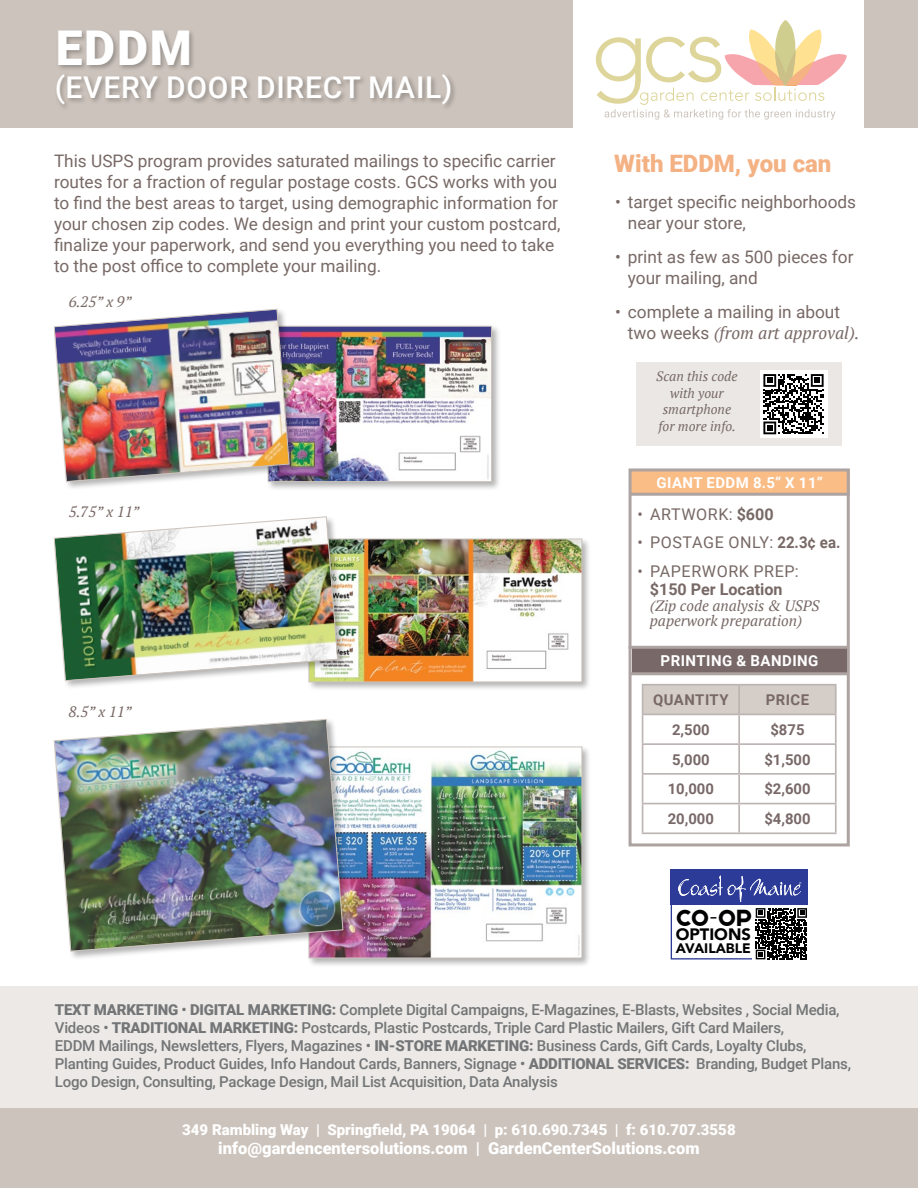
<style>
.page{position:relative;width:918px;height:1188px;background:#fff}
.page>*{position:absolute;margin:0;border:0;box-sizing:border-box;transform-origin:0 0}
.t1{font:900 48px "Roboto";color:#fff}
.t2{font:500 30px "Roboto";letter-spacing:.025em;color:#fff}
.t3{font:900 24px "Roboto";color:#f4b183}
.t4{font:23.25px "Republiko";color:#000}
.t5{font:17.25px/21px "Roboto";color:#776965}
.t6{font:italic 17.25px "PT Serif";color:#776965}
.t7{font:900 16.5px "Roboto";color:#fff}
.t8{font:900 16.5px "Avenir";color:#000}
.t9{font:16.2px "Roboto";letter-spacing:.035em;color:#776965}
.t10{font:700 16.2px "Roboto";color:#776965}
.t11{font:500 15px/18px "Roboto";letter-spacing:-.015em;color:#737577}
.t12{font:italic 15px/15px "PT Serif";color:#776965}
.t13{font:900 15px "Roboto";color:#fff}
.t14{font:700 15px "Roboto";letter-spacing:.03em;color:#fff}
.t15{font:700 14.85px "Roboto";color:#786968}
.t16{font:700 14.85px "Roboto";letter-spacing:.035em;color:#786968}
.t17{font:900 13.8px "Avenir";color:#000}
.t18{font:italic 13.5px/16.5px "PT Serif";color:#776965;text-align:center}
.s1{font-family:"Roboto";font-style:normal}
.s2{font-weight:700}
.s3{font-weight:900}
</style>
<div class="page">
<div style="left:0;top:1108px;width:918px;height:80px;background:#ccc3bc"></div>
<div style="left:0;top:986px;width:918px;height:122px;background:#ece9e6"></div>
<div style="left:0;top:0;width:918px;height:127px;background:#ccc3bc"></div>
<div style="left:574px;top:0;width:290px;height:128px;background:#fff"></div>
<svg style="left:596px;top:20px;width:251px;height:100px"></svg>
<div style="left:55px;top:29px;width:403px;height:83px;background:#000;opacity:.27"></div>
<div style="left:307px;top:537px;width:285px;height:154px;background:#000;opacity:.3"></div>
<img style="left:347px;top:539px;width:235px;height:143px">
<div style="left:53px;top:515px;width:294px;height:175px;background:#000;opacity:.3"></div>
<img style="left:54px;top:516px;width:284px;height:175px">
<div style="left:307px;top:745px;width:285px;height:222px;background:#000;opacity:.3"></div>
<img style="left:352px;top:747px;width:230px;height:211px">
<div style="left:53px;top:718px;width:299px;height:242px;background:#000;opacity:.3"></div>
<img style="left:54px;top:719px;width:289px;height:233px">
<div style="left:266px;top:324px;width:235px;height:167px;background:#000;opacity:.3"></div>
<img style="left:298px;top:326px;width:194px;height:156px">
<div style="left:53px;top:308px;width:245px;height:183px;background:#000;opacity:.3"></div>
<img style="left:54px;top:308px;width:236px;height:183px">
<div style="left:636px;top:362px;width:206px;height:84px;background:#eae7e4"></div>
<div style="left:760px;top:370px;width:67px;height:68px;background:#fff"></div>
<svg style="left:763px;top:374px;width:61px;height:60px"></svg>
<hr style="left:642px;top:684px;width:97px;height:2px;background:#bcb4b3">
<hr style="left:739px;top:684px;width:98px;height:2px;background:#bcb4b3">
<hr style="left:835px;top:686px;width:2px;height:28px;background:#bcb4b3">
<hr style="left:739px;top:714px;width:98px;height:1px;background:#bcb4b3">
<hr style="left:835px;top:715px;width:2px;height:28px;background:#bcb4b3">
<hr style="left:739px;top:743px;width:98px;height:2px;background:#bcb4b3">
<hr style="left:835px;top:745px;width:2px;height:28px;background:#bcb4b3">
<hr style="left:739px;top:773px;width:98px;height:2px;background:#bcb4b3">
<hr style="left:835px;top:775px;width:2px;height:28px;background:#bcb4b3">
<svg style="left:642px;top:685px;width:194px;height:147px"></svg>
<hr style="left:739px;top:803px;width:98px;height:1px;background:#bcb4b3">
<hr style="left:738px;top:804px;width:2px;height:28px;background:#bcb4b3">
<hr style="left:835px;top:804px;width:2px;height:28px;background:#bcb4b3">
<hr style="left:642px;top:832px;width:97px;height:2px;background:#bcb4b3">
<hr style="left:739px;top:832px;width:98px;height:2px;background:#bcb4b3">
<div style="left:629px;top:469px;width:221px;height:25px;background:#fabd86"></div>
<div style="left:629px;top:468px;width:221px;height:378px;border:3px solid #ada3a1"></div>
<hr style="left:629px;top:493px;width:221px;height:3px;background:#ada3a1">
<div style="left:632px;top:649px;width:215px;height:25px;background:#786968"></div>
<hr style="left:629px;top:672px;width:219px;height:3px;background:#ada3a1">
<hr style="left:629px;top:646px;width:218px;height:3px;background:#ada3a1">
<div style="left:671px;top:869px;width:137px;height:91px;background:#fff;border:1px solid #2c3b97"></div>
<svg style="left:753px;top:905px;width:55px;height:55px"></svg>
<svg style="left:756px;top:908px;width:51px;height:51px"></svg>
<div style="left:671px;top:869px;width:137px;height:36px;background:#2c3b97"></div>
<svg style="left:678px;top:875px;width:123px;height:27px"></svg>
<h1 class="t1" style="left:56px;top:14px;width:138px">EDDM</h1>
<h2 class="t2" style="left:55px;top:66px;width:399px">(EVERY DOOR DIRECT MAIL)</h2>
<p class="t5" style="left:54px;top:149px;width:508px">This USPS program provides saturated mailings to specific carrier routes for a fraction of regular postage costs. GCS works with you to find the best areas to target, using demographic information for your chosen zip codes. We design and print your custom postcard, finalize your paperwork, and send you everything you need to take to the post office to complete your mailing.</p>
<p class="t12" style="left:69px;top:294px;width:64px">6.25” x 9”</p>
<p class="t12" style="left:69px;top:504px;width:72px">5.75” x 11”</p>
<p class="t12" style="left:69px;top:705px;width:64px">8.5” x 11”</p>
<h3 class="t3" style="left:614px;top:146px;width:219px">With EDDM, you can</h3>
<p class="t5" style="left:628px;top:191px;width:230px;text-indent:-13px">• target specific neighborhoods near your store,</p>
<p class="t5" style="left:628px;top:246px;width:227px;text-indent:-13px">• print as few as 500 pieces for your mailing, and</p>
<p class="t5" style="left:615px;top:301px;width:227px">• complete a mailing in about</p>
<p class="t6" style="left:628px;top:322px;width:233px"><span class="s1">two weeks</span> (from art approval).</p>
<p class="t18" style="left:656px;top:368px;width:83px">Scan this code with your smartphone for more info.</p>
<p class="t14" style="left:656px;top:472px;width:168px">GIANT EDDM 8.5” X 11”</p>
<p class="t9" style="left:637px;top:503px;width:138px">• ARTWORK: <span class="s2">$600</span></p>
<p class="t9" style="left:637px;top:531px;width:205px">• POSTAGE ONLY: <span class="s2">22.3¢ ea.</span></p>
<p class="t9" style="left:637px;top:559px;width:163px">• PAPERWORK PREP:</p>
<p class="t10" style="left:650px;top:577px;width:134px">$150 Per Location</p>
<p class="t12" style="left:650px;top:598px;width:171px">(Zip code analysis &amp; USPS paperwork preparation)</p>
<p class="t14" style="left:661px;top:650px;width:159px">PRINTING &amp; BANDING</p>
<p class="t16" style="left:653px;top:689px;width:77px">QUANTITY</p>
<p class="t15" style="left:766px;top:689px;width:45px">PRICE</p>
<p class="t15" style="left:672px;top:719px;width:39px">2,500</p>
<p class="t15" style="left:770px;top:719px;width:36px">$875</p>
<p class="t15" style="left:672px;top:749px;width:39px">5,000</p>
<p class="t15" style="left:764px;top:749px;width:48px">$1,500</p>
<p class="t15" style="left:668px;top:779px;width:48px">10,000</p>
<p class="t15" style="left:764px;top:779px;width:48px">$2,600</p>
<p class="t15" style="left:668px;top:808px;width:48px">20,000</p>
<p class="t15" style="left:764px;top:808px;width:48px">$4,800</p>
<h3 class="t4" style="left:676px;top:904px;width:78px">CO-OP</h3>
<p class="t8" style="left:676px;top:920px;width:77px">OPTIONS</p>
<p class="t17" style="left:676px;top:937px;width:77px">AVAILABLE</p>
<p class="t11" style="left:55px;top:1000px;width:798px"><span class="s3">TEXT MARKETING</span> • <span class="s3">DIGITAL MARKETING:</span> Complete Digital Campaigns, E-Magazines, E-Blasts, Websites , Social Media, Videos • <span class="s3">TRADITIONAL MARKETING:</span> Postcards, Plastic Postcards, Triple Card Plastic Mailers, Gift Card Mailers,<br>EDDM Mailings, Newsletters, Flyers, Magazines • <span class="s3">IN-STORE MARKETING:</span> Business Cards, Gift Cards, Loyalty Clubs, Planting Guides, Product Guides, Info Handout Cards, Banners, Signage • <span class="s3">ADDITIONAL SERVICES:</span> Branding, Budget Plans, Logo Design, Consulting, Package Design, Mail List Acquisition, Data Analysis</p>
<p class="t13" style="left:182px;top:1119px;width:555px">349 Rambling Way | Springfield, PA 19064 | p: 610.690.7345 | f: 610.707.3558</p>
<p class="t7" style="left:218px;top:1137px;width:483px">info@gardencentersolutions.com | GardenCenterSolutions.com</p>
</div>
